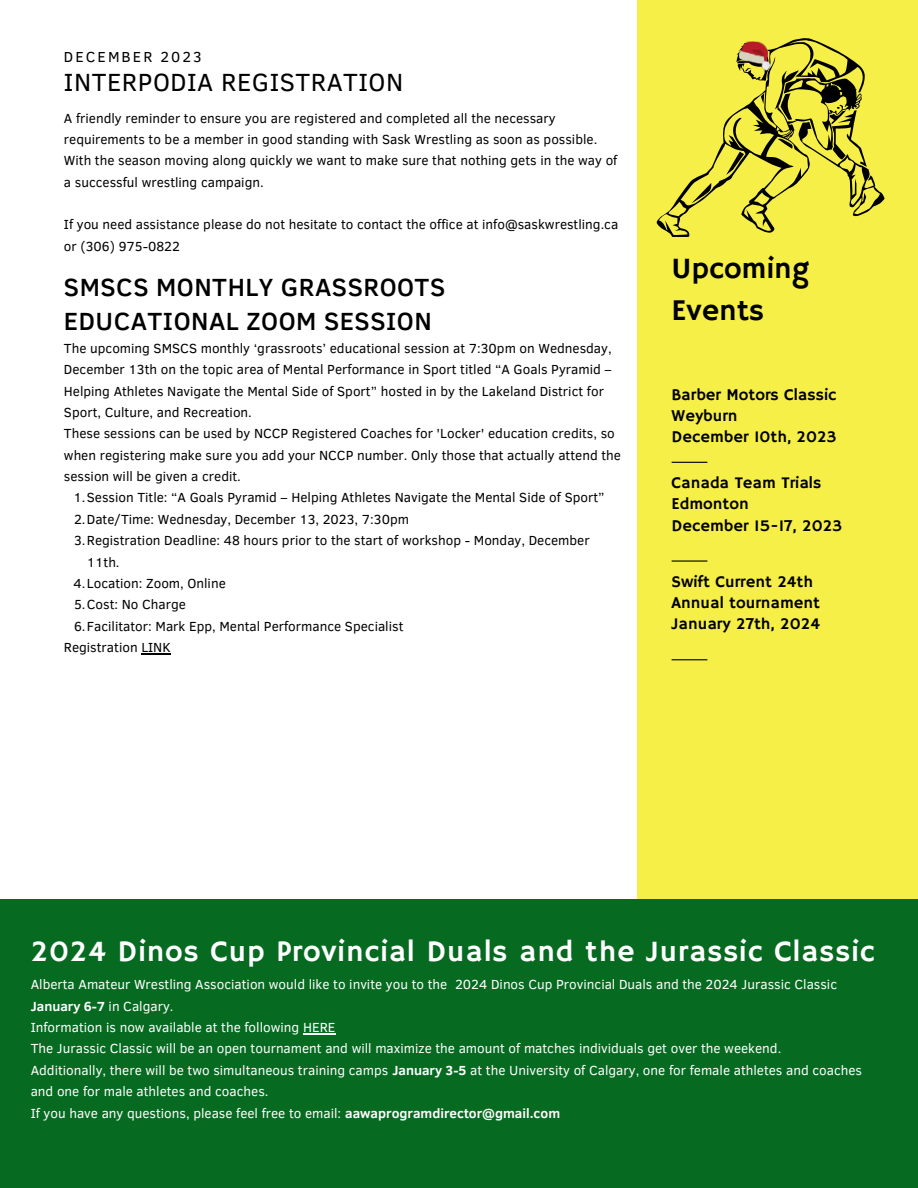
<style>
.page{position:relative;width:918px;height:1188px;background:#fff}
.page>*{position:absolute;margin:0;border:0;box-sizing:border-box;transform-origin:0 0}
.t1{font:30px "Hammersmith One";letter-spacing:.03em;color:#fff}
.t2{font:30px/41.7px "Hammersmith One";color:#000001}
.t3{font:500 25.5px/34.8px "Clear Sans";letter-spacing:.02em;color:#000001}
.t4{font:25.5px "Clear Sans";letter-spacing:.02em;color:#000001}
.t5{font:16.5px/21.3px "Hammersmith One";color:#000001}
.t6{font:14.85px "Clear Sans";letter-spacing:.14em;color:#000001}
.t7{font:13.5px/21.3px "Clear Sans";color:#000001}
.t8{font:13.5px/21.3px "Clear Sans";color:#fff}
.s1{font-weight:700}
</style>
<div class="page">
<div style="left:637px;top:0;width:281px;height:1188px;background:#f6ef47"></div>
<div style="left:0;top:899px;width:918px;height:289px;background:#076a21"></div>
<svg style="left:656px;top:38px;width:229px;height:199px"></svg>
<hr style="left:672px;top:462px;width:35px;height:1px;background:#000001">
<hr style="left:672px;top:560px;width:35px;height:2px;background:#000001">
<hr style="left:672px;top:659px;width:35px;height:1px;background:#000001">
<img style="left:738px;top:41px;width:33px;height:30px">
<svg style="left:303px;top:1033px;width:33px;height:1px"></svg>
<hr style="left:141px;top:653px;width:30px;height:1px;background:#000001">
<p class="t6" style="left:64px;top:46px;width:139px">DECEMBER 2023</p>
<p class="t4" style="left:64px;top:64px;width:341px">INTERPODIA REGISTRATION</p>
<p class="t7" style="left:64px;top:106px;width:555px">A friendly reminder to ensure you are registered and completed all the necessary requirements to be a member in good standing with Sask Wrestling as soon as possible.<br>With the season moving along quickly we want to make sure that nothing gets in the way of a successful wrestling campaign.</p>
<p class="t7" style="left:64px;top:213px;width:556px">If you need assistance please do not hesitate to contact the office at info@saskwrestling.ca</p>
<p class="t7" style="left:64px;top:235px;width:117px">or (306) 975-0822</p>
<p class="t3" style="left:64px;top:268px;width:383px">SMSCS MONTHLY GRASSROOTS<br>EDUCATIONAL ZOOM SESSION</p>
<p class="t7" style="left:64px;top:337px;width:549px">The upcoming SMSCS monthly ‘grassroots’ educational session at 7:30pm on Wednesday, December 13th on the topic area of Mental Performance in Sport titled “A Goals Pyramid – Helping Athletes Navigate the Mental Side of Sport” hosted in by the Lakeland District for Sport, Culture, and Recreation.</p>
<p class="t7" style="left:64px;top:422px;width:558px">These sessions can be used by NCCP Registered Coaches for 'Locker' education credits, so when registering make sure you add your NCCP number. Only those that actually attend the session will be given a credit.</p>
<p class="t7" style="left:74px;top:486px;width:533px">1.Session Title: “A Goals Pyramid – Helping Athletes Navigate the Mental Side of Sport”</p>
<p class="t7" style="left:74px;top:508px;width:337px">2.Date/Time: Wednesday, December 13, 2023, 7:30pm</p>
<p class="t7" style="left:87px;top:529px;width:504px;text-indent:-13px">3.Registration Deadline: 48 hours prior to the start of workshop - Monday, December<br>11th.</p>
<p class="t7" style="left:74px;top:572px;width:154px">4.Location: Zoom, Online</p>
<p class="t7" style="left:74px;top:593px;width:113px">5.Cost: No Charge</p>
<p class="t7" style="left:74px;top:615px;width:331px">6.Facilitator: Mark Epp, Mental Performance Specialist</p>
<p class="t7" style="left:64px;top:636px;width:108px">Registration LINK</p>
<p class="t2" style="left:672px;top:249px;width:139px">Upcoming<br>Events</p>
<p class="t5" style="left:672px;top:384px;width:166px">Barber Motors Classic<br>Weyburn</p>
<p class="t5" style="left:672px;top:427px;width:166px">December 10th, 2023</p>
<p class="t5" style="left:672px;top:473px;width:151px">Canada Team Trials</p>
<p class="t5" style="left:672px;top:494px;width:79px">Edmonton</p>
<p class="t5" style="left:672px;top:515px;width:172px">December 15-17, 2023</p>
<p class="t5" style="left:672px;top:571px;width:150px">Swift Current 24th<br>Annual tournament</p>
<p class="t5" style="left:672px;top:614px;width:150px">January 27th, 2024</p>
<p class="t1" style="left:31px;top:934px;width:846px">2024 Dinos Cup Provincial Duals and the Jurassic Classic</p>
<p class="t8" style="left:31px;top:973px;width:808px">Alberta Amateur Wrestling Association would like to invite you to the 2024 Dinos Cup Provincial Duals and the 2024 Jurassic Classic<br><span class="s1">January 6-7</span> in Calgary.</p>
<p class="t8" style="left:31px;top:1016px;width:306px">Information is now available at the following HERE</p>
<p class="t8" style="left:31px;top:1037px;width:752px">The Jurassic Classic will be an open tournament and will maximize the amount of matches individuals get over the weekend.</p>
<p class="t8" style="left:31px;top:1059px;width:833px">Additionally, there will be two simultaneous training camps <span class="s1">January 3-5</span> at the University of Calgary, one for female athletes and coaches and one for male athletes and coaches.</p>
<p class="t8" style="left:31px;top:1101px;width:531px">If you have any questions, please feel free to email: <span class="s1">aawaprogramdirector@gmail.com</span></p>
</div>
